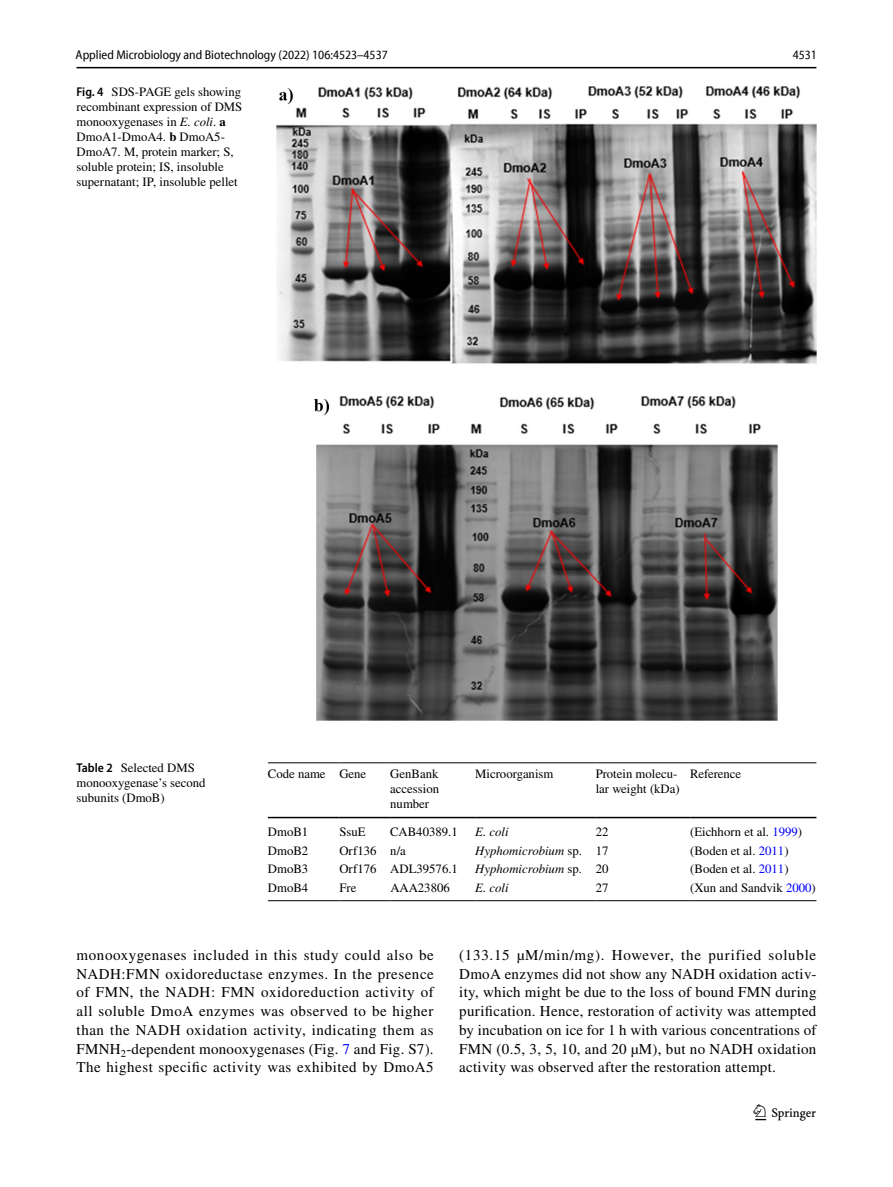
<style>
.page{position:relative;width:893px;height:1187px;background:#fff}
.page>*{position:absolute;margin:0;border:0;box-sizing:border-box;transform-origin:0 0}
.t1{font:22.5px "Springnew Regular 3";color:#000}
.t2{font:15px/18.8px "STIX";letter-spacing:.02em;color:#000;text-align:justify}
.t3{font:12.75px/15px "STIX";color:#000}
.t4{font:semi-condensed 12.75px "Myriad Pro Unic";color:#000}
.t5{font:italic 12.75px "STIX";color:#000}
.s1{font-family:"Myriad Pro";font-weight:600;font-stretch:semi-condensed}
.s2{font-style:italic}
.s3{font-weight:700}
.s4{color:#00f}
.s5{font-style:normal}
</style>
<div class="page">
<hr style="left:77px;top:67px;width:739px;height:1px;background:#000">
<img style="left:276px;top:87px;width:540px;height:633px">
<hr style="left:268px;top:762px;width:71px;height:1px;background:#000">
<hr style="left:268px;top:816px;width:71px;height:2px;background:#000">
<hr style="left:339px;top:762px;width:51px;height:1px;background:#000">
<hr style="left:339px;top:816px;width:51px;height:2px;background:#000">
<hr style="left:390px;top:762px;width:85px;height:1px;background:#000">
<hr style="left:390px;top:816px;width:85px;height:2px;background:#000">
<hr style="left:475px;top:762px;width:121px;height:1px;background:#000">
<hr style="left:475px;top:816px;width:121px;height:2px;background:#000">
<hr style="left:596px;top:762px;width:94px;height:1px;background:#000">
<hr style="left:596px;top:816px;width:94px;height:2px;background:#000">
<hr style="left:690px;top:762px;width:126px;height:1px;background:#000">
<hr style="left:690px;top:816px;width:126px;height:2px;background:#000">
<hr style="left:268px;top:900px;width:71px;height:1px;background:#000">
<hr style="left:339px;top:900px;width:51px;height:1px;background:#000">
<hr style="left:390px;top:900px;width:85px;height:1px;background:#000">
<hr style="left:475px;top:900px;width:121px;height:1px;background:#000">
<hr style="left:596px;top:900px;width:94px;height:1px;background:#000">
<hr style="left:690px;top:900px;width:126px;height:1px;background:#000">
<p class="t4" style="left:76px;top:50px;width:314px">Applied Microbiology and Biotechnology (2022) 106:4523–4537</p>
<p class="t4" style="left:793px;top:50px;width:26px">4531</p>
<p class="t3" style="left:77px;top:85px;width:167px"><span class="s1">Fig. 4</span> SDS-PAGE gels showing recombinant expression of DMS monooxygenases in <span class="s2">E. coli</span>. <span class="s3">a<br></span>DmoA1-DmoA4. <span class="s3">b</span> DmoA5-<br>DmoA7. M, protein marker; S, soluble protein; IS, insoluble supernatant; IP, insoluble pellet</p>
<p class="t3" style="left:77px;top:761px;width:131px"><span class="s1">Table 2</span> Selected DMS monooxygenase’s second subunits (DmoB)</p>
<p class="t3" style="left:268px;top:766px;width:100px">Code name Gene</p>
<p class="t3" style="left:390px;top:766px;width:50px;text-align:justify">GenBank accession number</p>
<p class="t3" style="left:475px;top:766px;width:80px">Microorganism</p>
<p class="t3" style="left:596px;top:766px;width:86px">Protein molecu&shy;lar weight (kDa)</p>
<p class="t3" style="left:690px;top:766px;width:53px">Reference</p>
<p class="t3" style="left:268px;top:824px;width:42px">DmoB1</p>
<p class="t3" style="left:339px;top:824px;width:28px">SsuE</p>
<p class="t3" style="left:390px;top:824px;width:69px">CAB40389.1</p>
<p class="t5" style="left:475px;top:822px;width:35px">E. coli</p>
<p class="t3" style="left:596px;top:824px;width:14px">22</p>
<p class="t3" style="left:690px;top:824px;width:113px">(Eichhorn et al. <span class="s4">1999</span>)</p>
<p class="t3" style="left:268px;top:843px;width:42px">DmoB2</p>
<p class="t3" style="left:339px;top:843px;width:68px">Orf136 n/a</p>
<p class="t5" style="left:475px;top:841px;width:135px">Hyphomicrobium <span class="s5">sp. 17</span></p>
<p class="t3" style="left:690px;top:843px;width:100px">(Boden et al. <span class="s4">2011</span>)</p>
<p class="t3" style="left:268px;top:862px;width:42px">DmoB3</p>
<p class="t3" style="left:339px;top:862px;width:120px">Orf176 ADL39576.1</p>
<p class="t5" style="left:475px;top:860px;width:135px">Hyphomicrobium <span class="s5">sp. 20</span></p>
<p class="t3" style="left:690px;top:862px;width:100px">(Boden et al. <span class="s4">2011</span>)</p>
<p class="t3" style="left:268px;top:881px;width:42px">DmoB4</p>
<p class="t3" style="left:339px;top:881px;width:18px">Fre</p>
<p class="t3" style="left:390px;top:881px;width:61px">AAA23806</p>
<p class="t5" style="left:475px;top:879px;width:35px">E. coli</p>
<p class="t3" style="left:596px;top:881px;width:14px">27</p>
<p class="t3" style="left:690px;top:881px;width:127px">(Xun and Sandvik <span class="s4">2000</span>)</p>
<p class="t2" style="left:77px;top:946px;width:359px">monooxygenases included in this study could also be NADH:FMN oxidoreductase enzymes. In the presence of FMN, the NADH: FMN oxidoreduction activity of all soluble DmoA enzymes was observed to be higher than the NADH oxidation activity, indicating them as FMNH<sub>2</sub>-dependent monooxygenases (Fig. <span class="s4">7</span> and Fig. S7).<br>The highest specific activity was exhibited by DmoA5</p>
<p class="t2" style="left:459px;top:946px;width:359px">(133.15 µM/min/mg). However, the purified soluble DmoA enzymes did not show any NADH oxidation activ&shy;ity, which might be due to the loss of bound FMN during purification. Hence, restoration of activity was attempted by incubation on ice for 1 h with various concentrations of FMN (0.5, 3, 5, 10, and 20 µM), but no NADH oxidation activity was observed after the restoration attempt.</p>
<h1 class="t1" style="left:755px;top:1104px;width:62px">1 3</h1>
</div>
